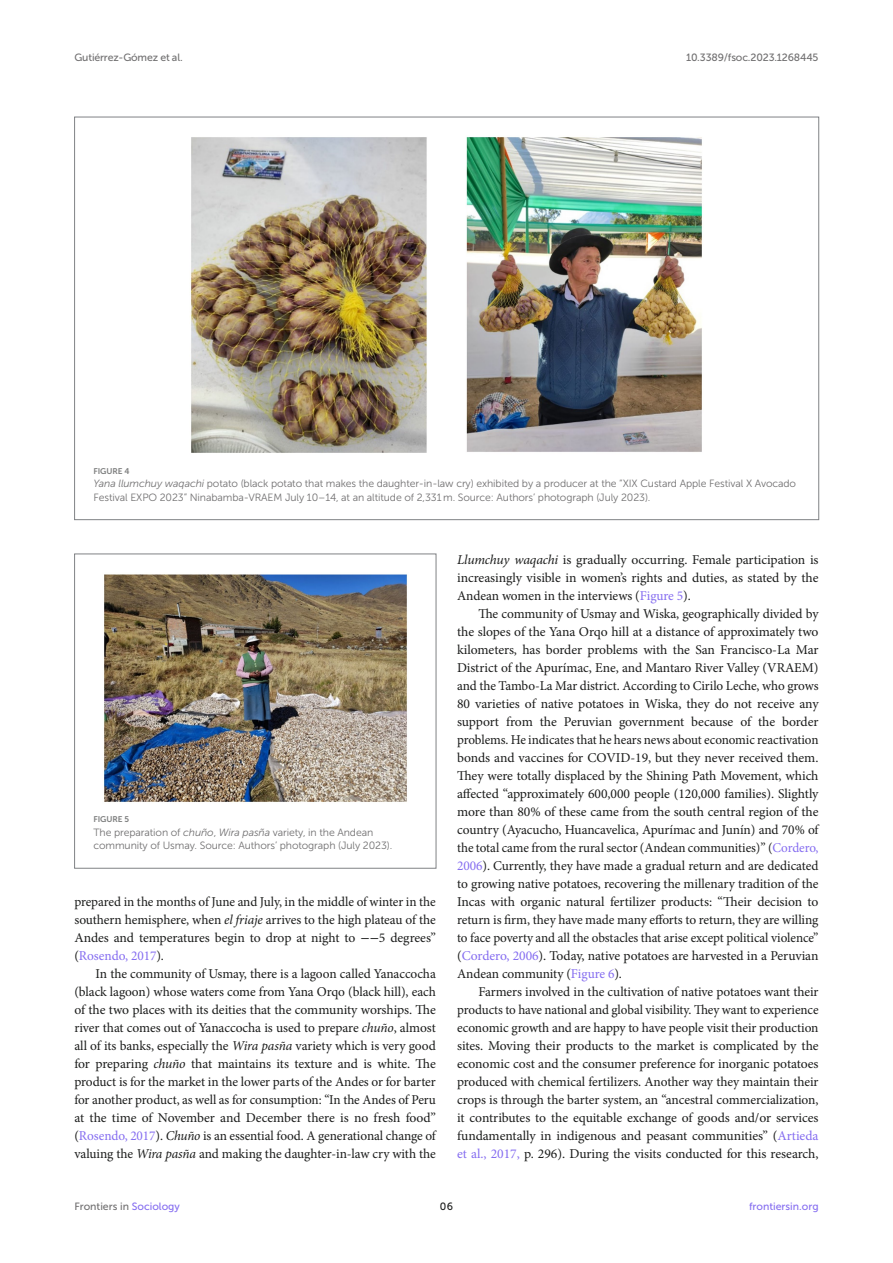
<style>
.page{position:relative;width:893px;height:1263px;background:#fff}
.page>*{position:absolute;margin:0;border:0;box-sizing:border-box;transform-origin:0 0}
.TEXT{font:13.5px/18px "Minion Pro";letter-spacing:-.005em;color:#1b1c1b;text-align:justify}
.TEXT_FLUSH{font:13.5px/18px "Minion Pro";letter-spacing:-.005em;color:#1b1c1b;text-align:justify}
.FIG_LEG{font:10.5px/13.5px "Museo Sans 300";letter-spacing:-.01em;color:#706f70}
.t1{font:10.5px "Museo Sans 500";letter-spacing:-.015em;color:#706f70}
.t2{font:10.5px "Museo Sans 500";color:#856df0}
.t3{font:10.5px "Museo Sans 500";color:#1b1c1b}
.FIG_HD{font:8.25px "Museo Sans 700";letter-spacing:-.01em;color:#7e7f7f}
.s1{font-style:italic}
.s2{font-family:"STIX General"}
.s3{color:#856df0}
</style>
<div class="page">
<img style="left:191px;top:137px;width:512px;height:316px">
<img style="left:104px;top:574px;width:303px;height:228px">
<p class="t1" style="left:74px;top:51px;width:110px">Gutiérrez-Gómez et al.</p>
<p class="t1" style="left:686px;top:51px;width:134px">10.3389/fsoc.2023.1268445</p>
<p class="FIG_HD" style="left:94px;top:466px;width:37px">FIGURE 4</p>
<p class="FIG_LEG" style="left:94px;top:477px;width:704px"><span class="s1">Yana llumchuy waqachi</span> potato (black potato that makes the daughter-in-law cry) exhibited by a producer at the “XIX Custard Apple Festival X Avocado<br>Festival EXPO 2023” Ninabamba-VRAEM July 10–14, at an altitude of 2,331 m. Source: Authors’ photograph (July 2023).</p>
<p class="FIG_HD" style="left:94px;top:815px;width:37px">FIGURE 5</p>
<p class="FIG_LEG" style="left:94px;top:825px;width:300px">The preparation of <span class="s1">chuño</span>, <span class="s1">Wira pasña</span> variety, in the Andean community of Usmay. Source: Authors’ photograph (July 2023).</p>
<p class="TEXT_FLUSH" style="left:74px;top:893px;width:363px">prepared in the months of June and July, in the middle of winter in the southern hemisphere, when <span class="s1">el friaje</span> arrives to the high plateau of the Andes and temperatures begin to drop at night to <span class="s2">−−</span>5 degrees” (<span class="s3">Rosendo, 2017</span>).</p>
<p class="TEXT" style="left:74px;top:965px;width:363px;text-indent:21px">In the community of Usmay, there is a lagoon called Yanaccocha (black lagoon) whose waters come from Yana Orqo (black hill), each of the two places with its deities that the community worships. The river that comes out of Yanaccocha is used to prepare <span class="s1">chuño</span>, almost all of its banks, especially the <span class="s1">Wira pasña</span> variety which is very good for preparing <span class="s1">chuño</span> that maintains its texture and is white. The product is for the market in the lower parts of the Andes or for barter for another product, as well as for consumption: “In the Andes of Peru at the time of November and December there is no fresh food” (<span class="s3">Rosendo, 2017</span>). <span class="s1">Chuño</span> is an essential food. A generational change of valuing the <span class="s1">Wira pasña</span> and making the daughter-in-law cry with the</p>
<p class="TEXT" style="left:457px;top:551px;width:363px"><span class="s1">Llumchuy waqachi</span> is gradually occurring. Female participation is increasingly visible in women’s rights and duties, as stated by the Andean women in the interviews (<span class="s3">Figure 5</span>).</p>
<p class="TEXT" style="left:457px;top:605px;width:363px;text-indent:21px">The community of Usmay and Wiska, geographically divided by the slopes of the Yana Orqo hill at a distance of approximately two kilometers, has border problems with the San Francisco-La Mar District of the Apurímac, Ene, and Mantaro River Valley (VRAEM) and the Tambo-La Mar district. According to Cirilo Leche, who grows 80 varieties of native potatoes in Wiska, they do not receive any support from the Peruvian government because of the border problems. He indicates that he hears news about economic reactivation bonds and vaccines for COVID-19, but they never received them.<br>They were totally displaced by the Shining Path Movement, which affected “approximately 600,000 people (120,000 families). Slightly more than 80% of these came from the south central region of the country (Ayacucho, Huancavelica, Apurímac and Junín) and 70% of the total came from the rural sector (Andean communities)” (<span class="s3">Cordero, 2006</span>). Currently, they have made a gradual return and are dedicated to growing native potatoes, recovering the millenary tradition of the Incas with organic natural fertilizer products: “Their decision to return is firm, they have made many efforts to return, they are willing to face poverty and all the obstacles that arise except political violence” (<span class="s3">Cordero, 2006</span>). Today, native potatoes are harvested in a Peruvian Andean community (<span class="s3">Figure 6</span>).</p>
<p class="TEXT" style="left:457px;top:983px;width:363px;text-indent:21px">Farmers involved in the cultivation of native potatoes want their products to have national and global visibility. They want to experience economic growth and are happy to have people visit their production sites. Moving their products to the market is complicated by the economic cost and the consumer preference for inorganic potatoes produced with chemical fertilizers. Another way they maintain their crops is through the barter system, an “ancestral commercialization, it contributes to the equitable exchange of goods and/or services fundamentally in indigenous and peasant communities” (<span class="s3">Artieda et al., 2017,</span> p. 296). During the visits conducted for this research,</p>
<p class="t1" style="left:74px;top:1200px;width:107px">Frontiers in <span class="s3">Sociology</span></p>
<p class="t3" style="left:440px;top:1200px;width:15px">06</p>
<p class="t2" style="left:749px;top:1200px;width:71px">frontiersin.org</p>
</div>
